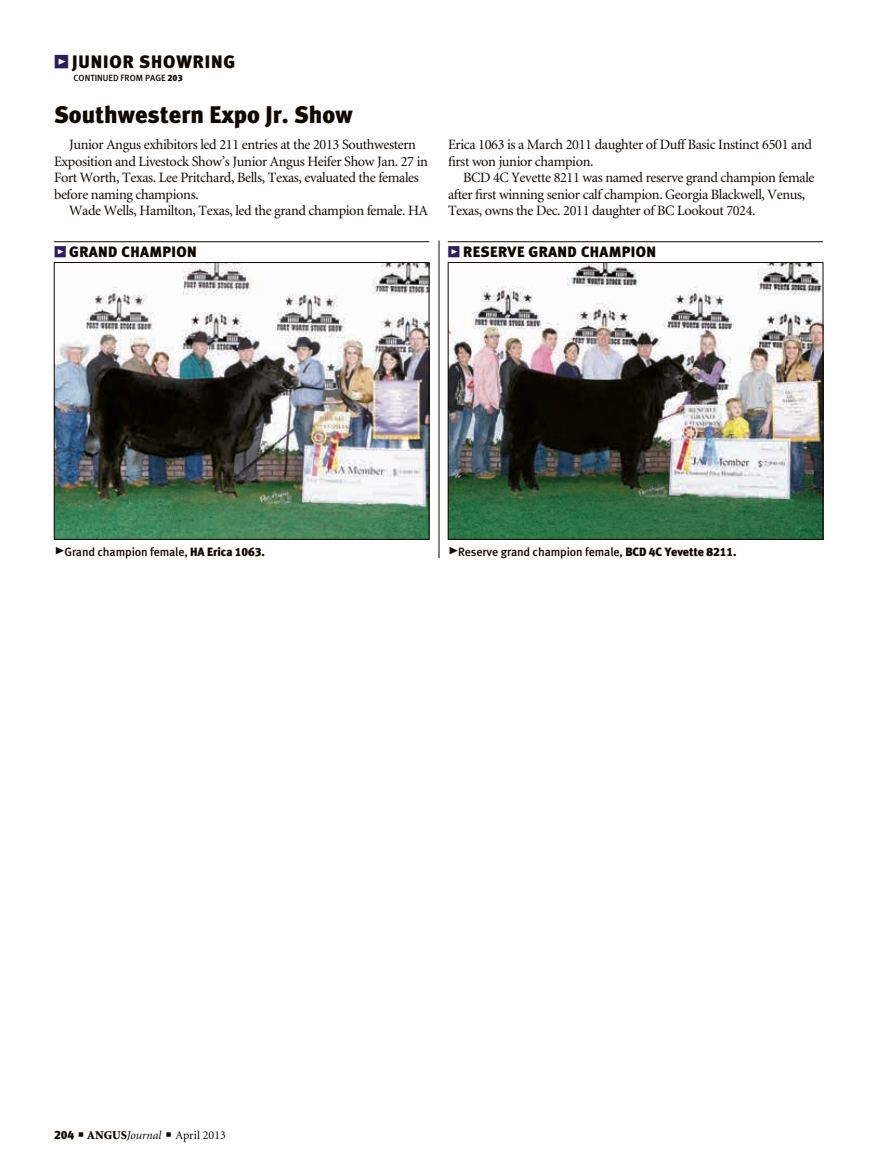
<style>
.page{position:relative;width:878px;height:1168px;background:#fff}
.page>*{position:absolute;margin:0;border:0;box-sizing:border-box;transform-origin:0 0}
.column_headline{font:24px "Meta Black LF";color:#110800}
.t1{font:18px "Meta Black LF";letter-spacing:.05em;color:#110800}
.t2{font:15px "Meta Black LF";letter-spacing:.025em;color:#110800}
.body_text{font:14.25px/16.5px "Minion";letter-spacing:-.025em;color:#110800}
.cutlines{font:12px "Meta Medium LF";letter-spacing:-.01em;color:#110800}
.t3{font:12px "Minion";color:#110800}
.t4{font:9px "Meta Medium LF";color:#110800}
.s1{font-family:"Meta Black Expert";color:#2c1e5f}
.s2{font-family:"Meta Black LF"}
.s3{font-family:"Meta Black Caps Expert";font-size:21px}
.s4{font-weight:900}
.s5{font-style:italic}
</style>
<div class="page">
<img style="left:450px;top:264px;width:371px;height:273px">
<div style="left:448px;top:262px;width:375px;height:277px;border:1px solid #110800"></div>
<hr style="left:448px;top:241px;width:375px;height:1px;background:#110800">
<img style="left:56px;top:264px;width:371px;height:273px">
<div style="left:54px;top:262px;width:375px;height:277px;border:1px solid #110800"></div>
<hr style="left:54px;top:241px;width:375px;height:1px;background:#110800">
<hr style="left:438px;top:241px;width:1px;height:317px;background:#110800">
<p class="t1" style="left:54px;top:51px;width:183px"><span class="s1">Z</span> JUNIOR SHOWRING</p>
<p class="column_headline" style="left:54px;top:100px;width:300px">Southwestern Expo Jr. Show</p>
<p class="t4" style="left:74px;top:73px;width:111px">CONTINUED FROM PAGE <span class="s2">203</span></p>
<p class="body_text" style="left:54px;top:137px;width:375px;text-indent:15px">Junior Angus exhibitors led 211 entries at the 2013 Southwestern Exposition and Livestock Show’s Junior Angus Heifer Show Jan. 27 in Fort Worth, Texas. Lee Pritchard, Bells, Texas, evaluated the females before naming champions.</p>
<p class="body_text" style="left:69px;top:203px;width:360px">Wade Wells, Hamilton, Texas, led the grand champion female. HA</p>
<p class="t2" style="left:54px;top:243px;width:144px"><span class="s1">Z</span> GRAND CHAMPION</p>
<p class="body_text" style="left:448px;top:137px;width:365px">Erica 1063 is a March 2011 daughter of Duff Basic Instinct 6501 and first won junior champion.</p>
<p class="body_text" style="left:448px;top:170px;width:368px;text-indent:15px">BCD 4C Yevette 8211 was named reserve grand champion female after first winning senior calf champion. Georgia Blackwell, Venus,<br>Texas, owns the Dec. 2011 daughter of BC Lookout 7024.</p>
<p class="t2" style="left:448px;top:243px;width:210px"><span class="s1">Z</span> RESERVE GRAND CHAMPION</p>
<p class="cutlines" style="left:54px;top:544px;width:212px"><span class="s3">@</span>Grand champion female, <span class="s2">HA Erica 1063.</span></p>
<p class="cutlines" style="left:448px;top:544px;width:290px"><span class="s3">@</span>Reserve grand champion female, <span class="s2">BCD 4C Yevette 8211.</span></p>
<p class="t3" style="left:54px;top:1129px;width:173px"><span class="s2">204</span> ■ <span class="s4">ANGUS</span><span class="s5">Journal</span> ■ April 2013</p>
</div>
